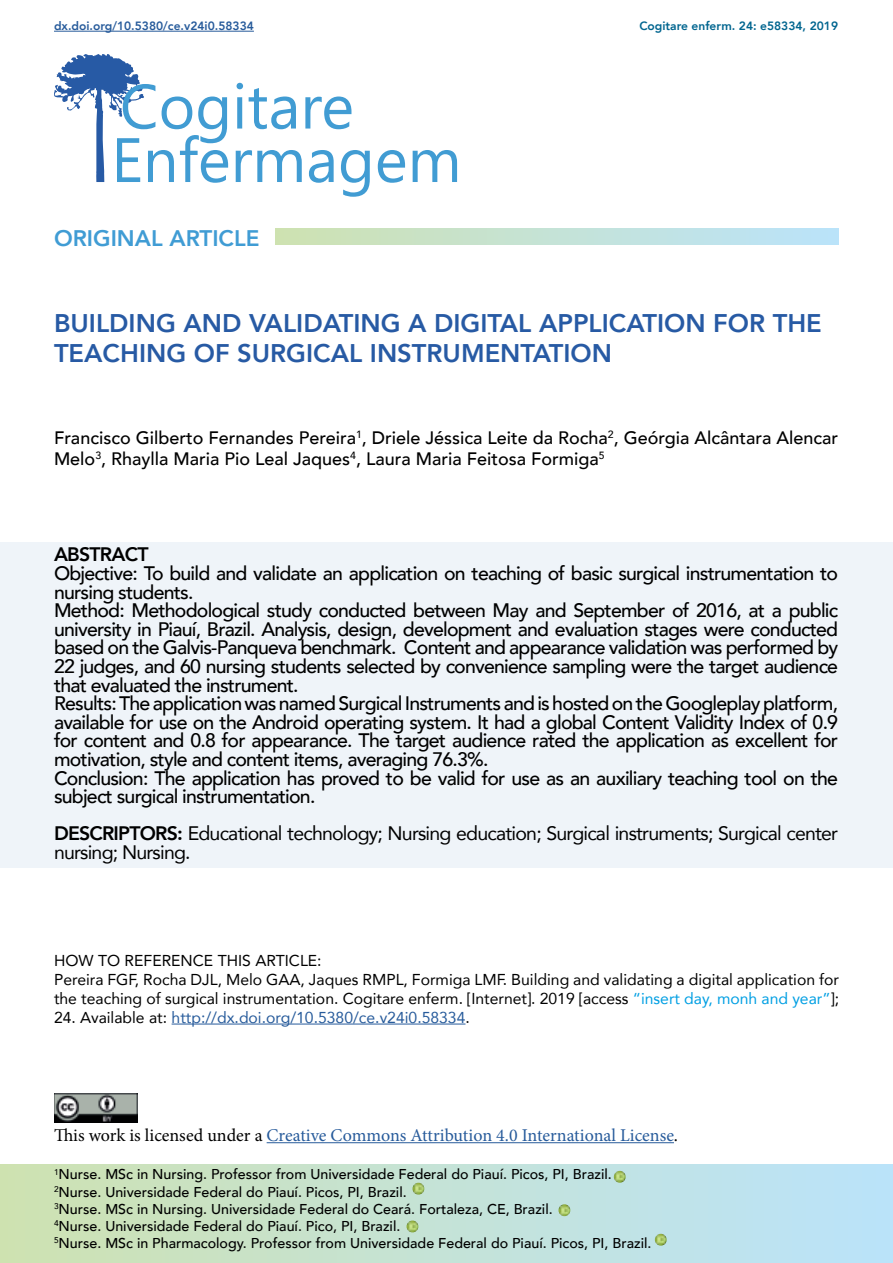
<style>
.page{position:relative;width:893px;height:1263px;background:#fff}
.page>*{position:absolute;margin:0;border:0;box-sizing:border-box;transform-origin:0 0}
.t1{font:800 25.5px/30.6px "Avenir";color:#275aa4}
.t2{font:800 22.5px "Avenir";color:#409cd4}
.t3{font:500 19.5px/18.6px "Avenir";letter-spacing:-.04em;color:#000}
.t4{font:19.5px/18.6px "Avenir";letter-spacing:-.04em;color:#000}
.t5{font:800 19.5px "Avenir";letter-spacing:-.04em;color:#000}
.t6{font:500 18px/21.6px "Avenir";color:#000}
.t7{font:18px "Minion Pro";letter-spacing:-.005em;color:#275b9b}
.t8{font:15.75px/18.9px "Avenir";color:#000}
.t9{font:15.75px "Avenir";color:#275b9b}
.t10{font:500 14.25px/17.1px "Avenir";color:#000}
.t11{font:800 12px "Avenir";color:#275b9b}
.t12{font:800 12px "Avenir";color:#00658f}
.s1{font-weight:800}
.s2{color:#009fe3}
.s3{color:#000}
</style>
<div class="page">
<svg style="left:236px;top:150px;width:66px;height:32px"></svg>
<svg style="left:309px;top:150px;width:25px;height:33px"></svg>
<svg style="left:341px;top:150px;width:29px;height:47px"></svg>
<svg style="left:378px;top:150px;width:27px;height:33px"></svg>
<svg style="left:413px;top:150px;width:44px;height:32px"></svg>
<svg style="left:54px;top:54px;width:174px;height:129px"></svg>
<svg style="left:237px;top:83px;width:6px;height:46px"></svg>
<svg style="left:249px;top:88px;width:47px;height:41px"></svg>
<svg style="left:305px;top:97px;width:46px;height:32px"></svg>
<hr style="left:54px;top:31px;width:200px;height:1px;background:#275b9b">
<div style="left:276px;top:228px;width:563px;height:17px;background:linear-gradient(to right,#cee2b2,#bae3fb)"></div>
<div style="left:0;top:542px;width:893px;height:326px;background:#eff4f9"></div>
<hr style="left:172px;top:1024px;width:293px;height:1px;background:#275b9b">
<div style="left:0;top:1164px;width:893px;height:99px;background:linear-gradient(to right,#cee2b1,#bae3fb)"></div>
<svg style="left:614px;top:1171px;width:12px;height:12px"></svg>
<svg style="left:558px;top:1204px;width:12px;height:12px"></svg>
<svg style="left:655px;top:1234px;width:12px;height:12px"></svg>
<svg style="left:406px;top:1220px;width:12px;height:12px"></svg>
<svg style="left:412px;top:1183px;width:12px;height:11px"></svg>
<img style="left:54px;top:1093px;width:83px;height:29px">
<hr style="left:267px;top:1142px;width:407px;height:1px;background:#275b9b">
<p class="t11" style="left:54px;top:17px;width:201px">dx.doi.org/10.5380/ce.v24i0.58334</p>
<p class="t12" style="left:639px;top:17px;width:200px">Cogitare enferm. 24: e58334, 2019</p>
<p class="t2" style="left:54px;top:220px;width:207px">ORIGINAL ARTICLE</p>
<h1 class="t1" style="left:54px;top:307px;width:769px">BUILDING AND VALIDATING A DIGITAL APPLICATION FOR THE<br>TEACHING OF SURGICAL INSTRUMENTATION</h1>
<p class="t6" style="left:54px;top:426px;width:786px">Francisco Gilberto Fernandes Pereira<sup>1</sup>, Driele Jéssica Leite da Rocha<sup>2</sup>, Geórgia Alcântara Alencar<br>Melo<sup>3</sup>, Rhaylla Maria Pio Leal Jaques<sup>4</sup>, Laura Maria Feitosa Formiga<sup>5</sup></p>
<p class="t5" style="left:54px;top:539px;width:96px">ABSTRACT</p>
<p class="t3" style="left:54px;top:563px;width:786px">Objective: To build and validate an application on teaching of basic surgical instrumentation to nursing students.<br>Method: Methodological study conducted between May and September of 2016, at a public university in Piauí, Brazil. Analysis, design, development and evaluation stages were conducted based on the Galvis-Panqueva benchmark. Content and appearance validation was performed by 22 judges, and 60 nursing students selected by convenience sampling were the target audience that evaluated the instrument.<br>Results: The application was named Surgical Instruments and is hosted on the Googleplay platform, available for use on the Android operating system. It had a global Content Validity Index of 0.9 for content and 0.8 for appearance. The target audience rated the application as excellent for motivation, style and content items, averaging 76.3%.<br>Conclusion: The application has proved to be valid for use as an auxiliary teaching tool on the subject surgical instrumentation.</p>
<p class="t4" style="left:54px;top:824px;width:786px"><span class="s1">DESCRIPTORS:</span> Educational technology; Nursing education; Surgical instruments; Surgical center nursing; Nursing.</p>
<p class="t8" style="left:54px;top:951px;width:786px">HOW TO REFERENCE THIS ARTICLE:<br>Pereira FGF, Rocha DJL, Melo GAA, Jaques RMPL, Formiga LMF. Building and validating a digital application for the teaching of surgical instrumentation. Cogitare enferm. [Internet]. 2019 [access <span class="s2">“insert day, monh and year”</span>];</p>
<p class="t9" style="left:54px;top:1005px;width:417px"><span class="s3">24. Available at:</span> http://dx.doi.org/10.5380/ce.v24i0.58334<span class="s3">.</span></p>
<p class="t7" style="left:54px;top:1123px;width:626px"><span class="s3">This work is licensed under a</span> Creative Commons Attribution 4.0 International License<span class="s3">.</span></p>
<p class="t10" style="left:54px;top:1165px;width:599px"><sup>1</sup>Nurse. MSc in Nursing. Professor from Universidade Federal do Piauí. Picos, PI, Brazil.<br><sup>2</sup>Nurse. Universidade Federal do Piauí. Picos, PI, Brazil.<br><sup>3</sup>Nurse. MSc in Nursing. Universidade Federal do Ceará. Fortaleza, CE, Brazil.<br><sup>4</sup>Nurse. Universidade Federal do Piauí. Pico, PI, Brazil.<br><sup>5</sup>Nurse. MSc in Pharmacology. Professor from Universidade Federal do Piauí. Picos, PI, Brazil.</p>
</div>
